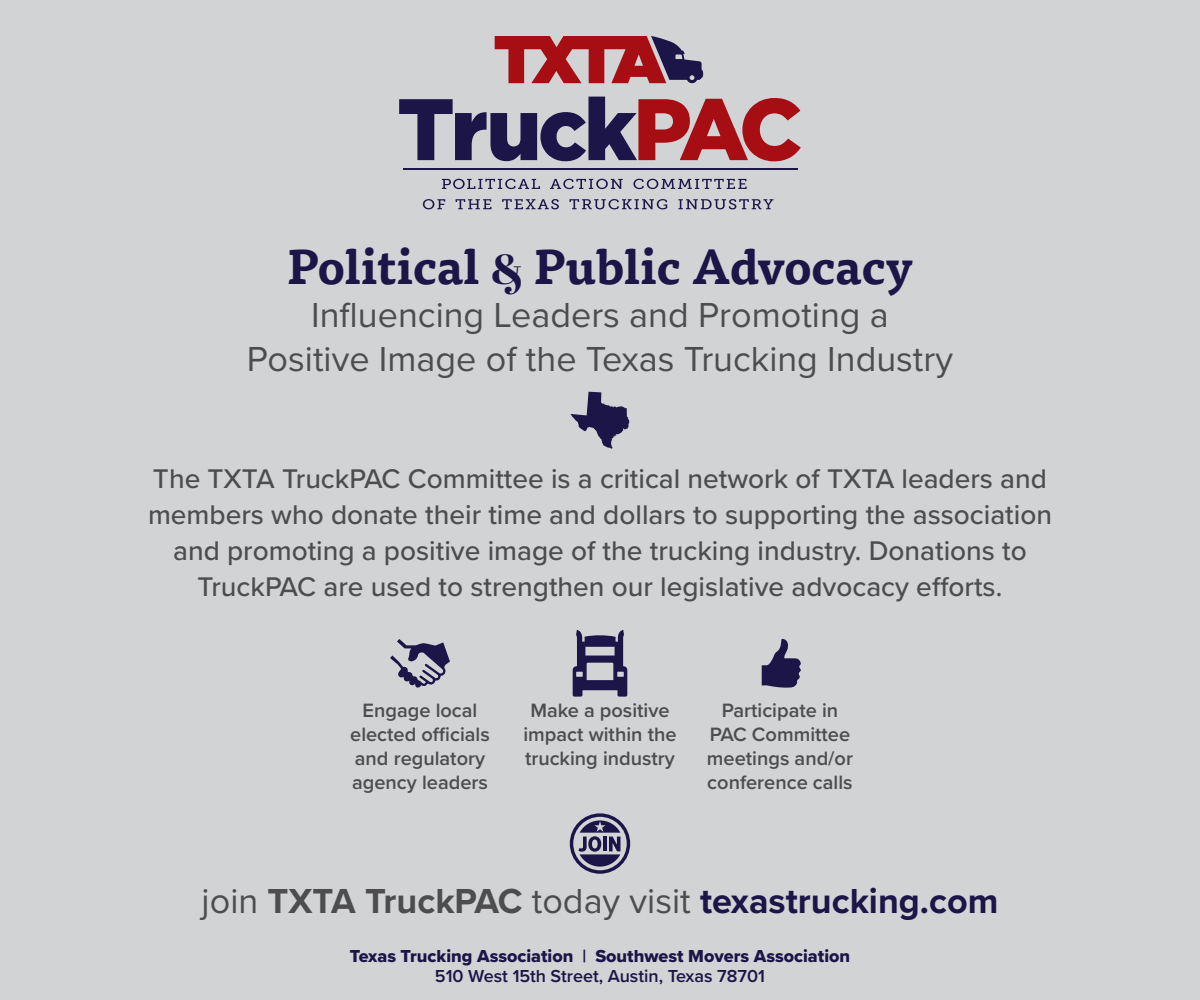
<style>
.page{position:relative;width:1200px;height:1000px;background:#d1d3d4}
.page>*{position:absolute;margin:0;border:0;box-sizing:border-box;transform-origin:0 0}
.t1{font:700 48px "Tisa Pro";color:#1b1548}
.t2{font:36px/43.2px "Proxima Nova";color:#4d4d4f;text-align:center}
.t3{font:700 36px "Proxima Nova";color:#1b1548}
.t4{font:500 28px/36px "Proxima Nova";color:#4d4d4f;text-align:center}
.t5{font:600 20px/24px "Proxima Nova";color:#4d4d4f;text-align:center}
.t6{font:18px "Proxima Nova Extrabld";color:#1b1548}
.t7{font:600 18px "Proxima Nova";color:#1b1548}
.s1{font-family:"Abril Fatface";font-weight:400;font-size:42px}
.s2{font-weight:400;color:#4d4d4f}
.s3{color:#4d4d4f}
.s4{font-family:"Proxima Nova";font-weight:700}
</style>
<div class="page">
<svg style="left:442px;top:179px;width:98px;height:10px"></svg>
<svg style="left:550px;top:179px;width:73px;height:10px"></svg>
<svg style="left:633px;top:179px;width:114px;height:10px"></svg>
<svg style="left:423px;top:199px;width:22px;height:10px"></svg>
<svg style="left:456px;top:199px;width:35px;height:10px"></svg>
<svg style="left:502px;top:199px;width:57px;height:10px"></svg>
<svg style="left:569px;top:199px;width:98px;height:10px"></svg>
<svg style="left:678px;top:199px;width:95px;height:10px"></svg>
<svg style="left:399px;top:97px;width:402px;height:64px"></svg>
<hr style="left:403px;top:168px;width:395px;height:2px;background:#1b1548">
<svg style="left:495px;top:36px;width:208px;height:47px"></svg>
<svg style="left:573px;top:630px;width:54px;height:67px"></svg>
<svg style="left:571px;top:392px;width:58px;height:57px"></svg>
<svg style="left:390px;top:639px;width:60px;height:49px"></svg>
<svg style="left:570px;top:813px;width:60px;height:61px"></svg>
<svg style="left:762px;top:639px;width:39px;height:49px"></svg>
<h1 class="t1" style="left:287px;top:228px;width:628px">Political <span class="s1">&amp;</span> Public Advocacy</h1>
<p class="t2" style="left:247px;top:292px;width:708px">Influencing Leaders and Promoting a<br>Positive Image of the Texas Trucking Industry</p>
<p class="t4" style="left:148px;top:459px;width:906px">The TXTA TruckPAC Committee is a critical network of TXTA leaders and members who donate their time and dollars to supporting the association and promoting a positive image of the trucking industry. Donations to TruckPAC are used to strengthen our legislative advocacy efforts.</p>
<p class="t5" style="left:350px;top:698px;width:141px">Engage local elected officials and regulatory agency leaders</p>
<p class="t5" style="left:523px;top:698px;width:155px">Make a positive impact within the trucking industry</p>
<p class="t5" style="left:707px;top:698px;width:148px">Participate in<br>PAC Committee meetings and/or conference calls</p>
<p class="t3" style="left:202px;top:874px;width:798px"><span class="s2">join</span> <span class="s3">TXTA TruckPAC</span> <span class="s2">today visit</span> texastrucking.com</p>
<p class="t6" style="left:350px;top:943px;width:502px">Texas Trucking Association <span class="s4">|</span> Southwest Movers Association</p>
<p class="t7" style="left:435px;top:963px;width:332px">510 West 15th Street, Austin, Texas 78701</p>
</div>
